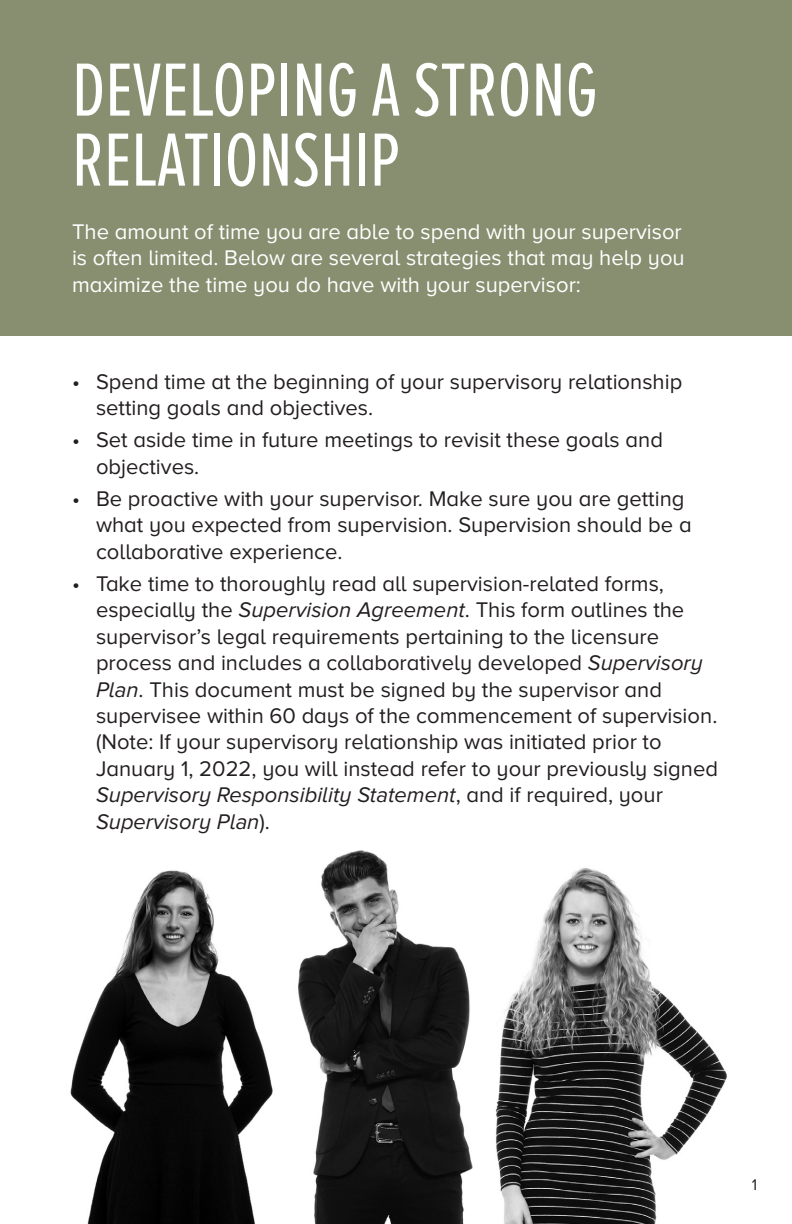
<style>
.page{position:relative;width:792px;height:1224px;background:#fff}
.page>*{position:absolute;margin:0;border:0;box-sizing:border-box;transform-origin:0 0}
.t1{font:78px/70px "Proxima Nova A Ex Cn";color:#fff}
.t2{font:22px/26.4px "Proxima Nova A";color:#231f20}
.t3{font:22px/26.4px "Proxima Nova A";color:#fff}
.t4{font:16px "Proxima Nova A";color:#231f20}
.s1{font-style:italic}
</style>
<div class="page">
<img style="left:70px;top:850px;width:657px;height:374px">
<div style="left:0;top:0;width:792px;height:336px;background:#888f70"></div>
<p class="t1" style="left:72px;top:54px;width:527px">DEVELOPING A STRONG<br>RELATIONSHIP</p>
<p class="t3" style="left:72px;top:218px;width:614px">The amount of time you are able to spend with your supervisor is often limited. Below are several strategies that may help you maximize the time you do have with your supervisor:</p>
<p class="t2" style="left:96px;top:368px;width:588px;text-indent:-24px">• Spend time at the beginning of your supervisory relationship setting goals and objectives.</p>
<p class="t2" style="left:96px;top:427px;width:569px;text-indent:-24px">• Set aside time in future meetings to revisit these goals and objectives.</p>
<p class="t2" style="left:96px;top:485px;width:597px;text-indent:-24px">• Be proactive with your supervisor. Make sure you are getting what you expected from supervision. Supervision should be a collaborative experience.</p>
<p class="t2" style="left:96px;top:570px;width:624px;text-indent:-24px">• Take time to thoroughly read all supervision-related forms, especially the <span class="s1">Supervision Agreement</span>. This form outlines the supervisor’s legal requirements pertaining to the licensure process and includes a collaboratively developed <span class="s1">Supervisory Plan</span>. This document must be signed by the supervisor and supervisee within 60 days of the commencement of supervision. (Note: If your supervisory relationship was initiated prior to January 1, 2022, you will instead refer to your previously signed <span class="s1">Supervisory Responsibility Statement</span>, and if required, your <span class="s1">Supervisory Plan</span>).</p>
<p class="t4" style="left:752px;top:1176px;width:7px">1</p>
</div>
